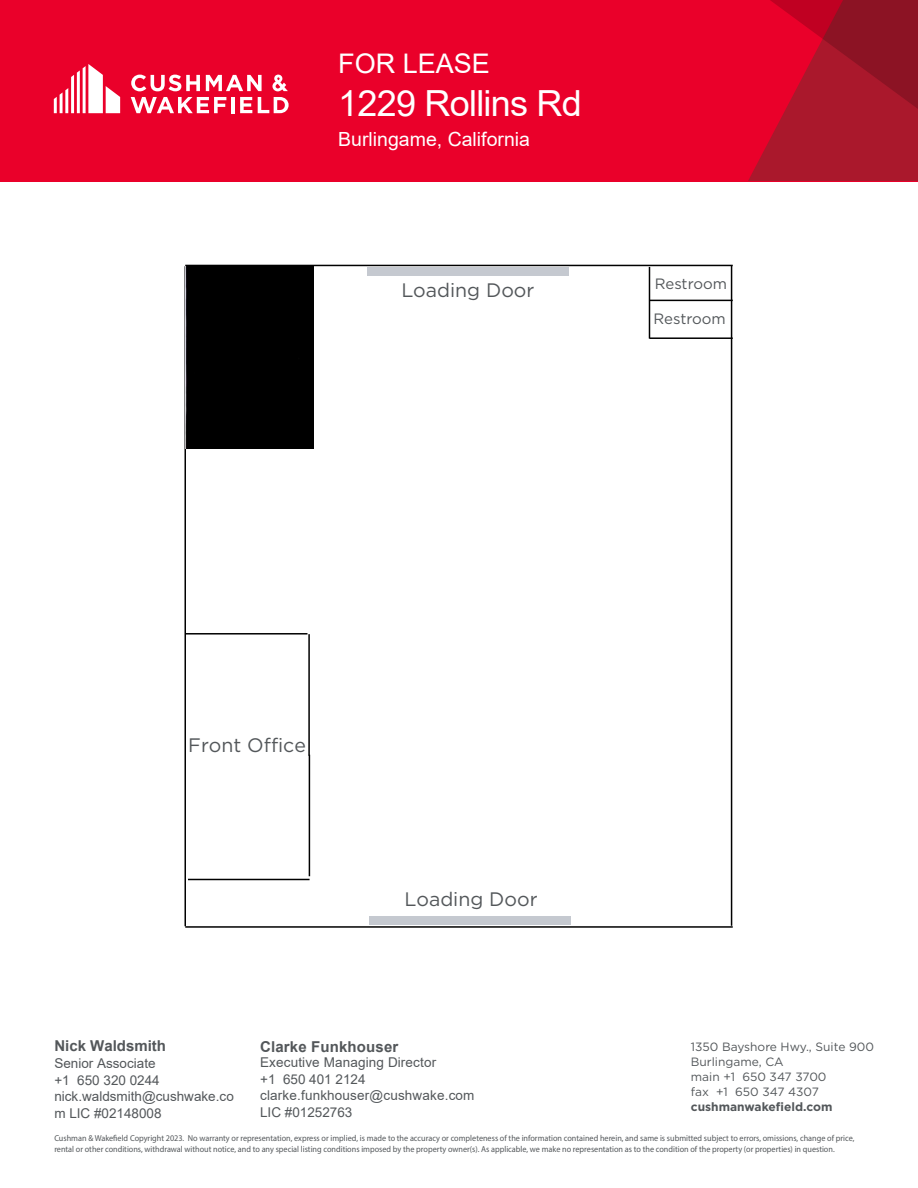
<style>
.page{position:relative;width:918px;height:1188px;background:#fff}
.page>*{position:absolute;margin:0;border:0;box-sizing:border-box;transform-origin:0 0}
.t1{font:36px "Arial";letter-spacing:-.02em;color:#fff}
.t2{font:27px "Arial";color:#fff}
.t3{font:19.5px "Gotham";color:#53575a}
.t4{font:19.5px "Arial";color:#fff}
.t5{font:700 15px "Arial";letter-spacing:.01em;color:#53575a}
.t6{font:15px "Gotham";color:#53575a}
.t7{font:13.5px/16.4px "Arial";color:#53575a}
.t8{font:12px/15px "Gotham";color:#53575a}
.t9{font:700 12px "Gotham";color:#53575a}
.t10{font:8.7px/10.4px "Myriad Pro";color:#53575a;scale:.95 1}
</style>
<div class="page">
<hr style="left:185px;top:265px;width:548px;height:1px;background:#000">
<hr style="left:184px;top:266px;width:2px;height:660px;background:#000">
<hr style="left:649px;top:337px;width:84px;height:2px;background:#000">
<hr style="left:649px;top:300px;width:84px;height:1px;background:#000">
<hr style="left:649px;top:267px;width:1px;height:72px;background:#000">
<hr style="left:188px;top:879px;width:122px;height:1px;background:#000">
<div style="left:0;top:0;width:918px;height:181px;background:#ea002a"></div>
<svg style="left:748px;top:0;width:170px;height:181px"></svg>
<svg style="left:54px;top:64px;width:66px;height:49px"></svg>
<hr style="left:231px;top:97px;width:4px;height:16px;background:#fff">
<svg style="left:240px;top:97px;width:12px;height:16px"></svg>
<svg style="left:258px;top:97px;width:31px;height:16px"></svg>
<svg style="left:131px;top:75px;width:69px;height:16px"></svg>
<svg style="left:206px;top:75px;width:56px;height:16px"></svg>
<svg style="left:131px;top:97px;width:95px;height:16px"></svg>
<svg style="left:272px;top:75px;width:16px;height:16px"></svg>
<div style="left:369px;top:916px;width:201px;height:9px;background:#c5c9d0"></div>
<div style="left:186px;top:266px;width:127px;height:183px;background:#000"></div>
<hr style="left:186px;top:633px;width:122px;height:2px;background:#000">
<hr style="left:731px;top:266px;width:1px;height:660px;background:#000">
<hr style="left:185px;top:926px;width:548px;height:2px;background:#000">
<hr style="left:309px;top:755px;width:1px;height:121px;background:#000">
<hr style="left:308px;top:634px;width:2px;height:122px;background:#000">
<div style="left:367px;top:267px;width:202px;height:8px;background:#c5c9d0"></div>
<h2 class="t2" style="left:338px;top:45px;width:153px">FOR LEASE</h2>
<h1 class="t1" style="left:338px;top:78px;width:245px">1229 Rollins Rd</h1>
<h3 class="t4" style="left:338px;top:126px;width:193px">Burlingame, California</h3>
<h3 class="t3" style="left:401px;top:277px;width:134px">Loading Door</h3>
<h3 class="t6" style="left:655px;top:274px;width:74px">Restroom</h3>
<h3 class="t6" style="left:654px;top:309px;width:74px">Restroom</h3>
<h3 class="t3" style="left:188px;top:733px;width:119px">Front Office</h3>
<h3 class="t3" style="left:405px;top:886px;width:134px">Loading Door</h3>
<h3 class="t5" style="left:54px;top:1036px;width:113px">Nick Waldsmith</h3>
<h3 class="t7" style="left:54px;top:1055px;width:181px">Senior Associate<br>+1 650 320 0244 nick.waldsmith@cushwake.co m LIC #02148008</h3>
<h3 class="t5" style="left:260px;top:1036px;width:140px">Clarke Funkhouser</h3>
<h3 class="t7" style="left:260px;top:1054px;width:216px">Executive Managing Director<br>+1 650 401 2124 clarke.funkhouser@cushwake.com<br>LIC #01252763</h3>
<h3 class="t8" style="left:691px;top:1039px;width:185px">1350 Bayshore Hwy., Suite 900<br>Burlingame, CA<br>main +1 650 347 3700<br>fax +1 650 347 4307</h3>
<h3 class="t9" style="left:691px;top:1099px;width:143px">cushmanwakefield.com</h3>
<p class="t10" style="left:54px;top:1133px;width:844px">Cushman &amp; Wakefield Copyright 2023. No warranty or representation, express or implied, is made to the accuracy or completeness of the information contained herein, and same is submitted subject to errors, omissions, change of price, rental or other conditions, withdrawal without notice, and to any special listing conditions imposed by the property owner(s). As applicable, we make no representation as to the condition of the property (or properties) in question.</p>
</div>
